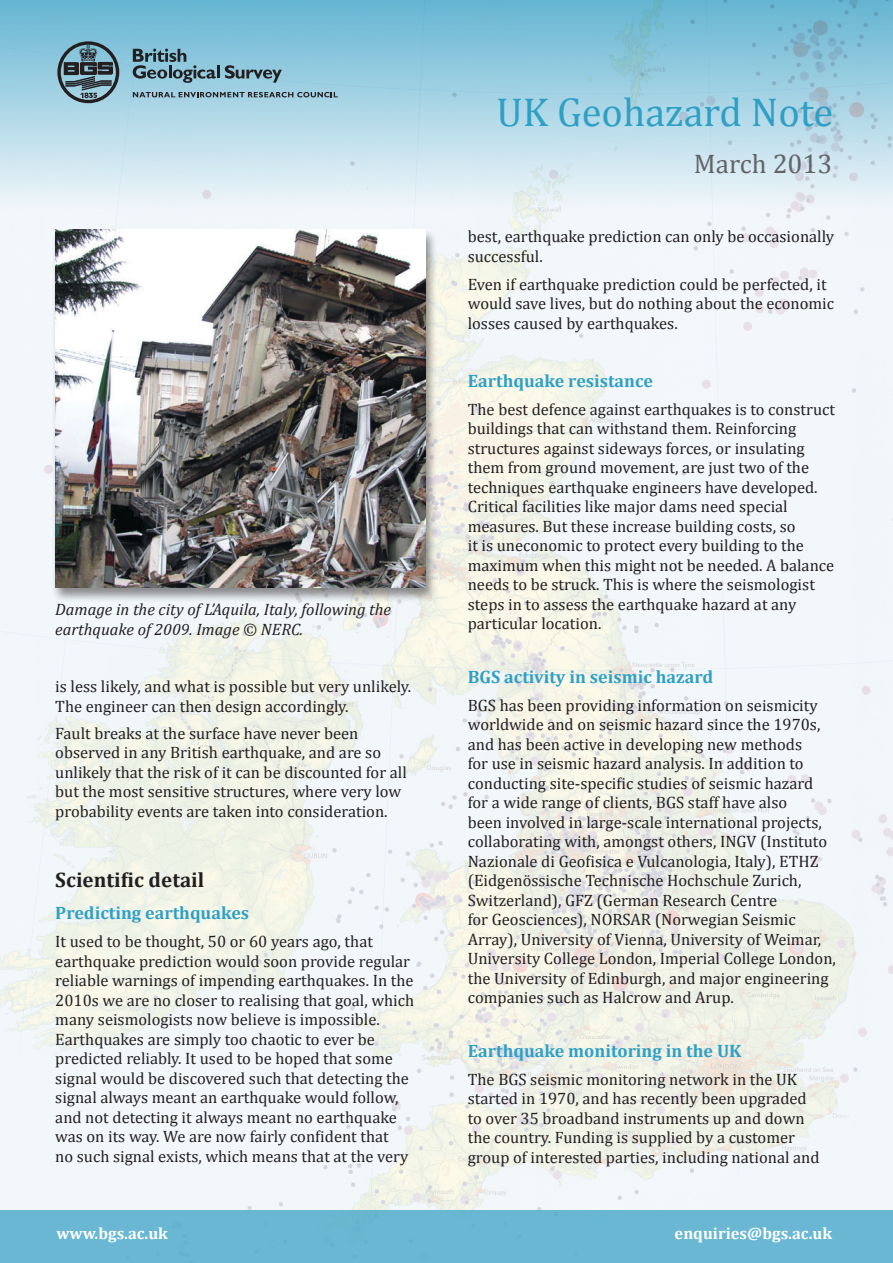
<style>
.page{position:relative;width:893px;height:1263px;background:#fff}
.page>*{position:absolute;margin:0;border:0;box-sizing:border-box;transform-origin:0 0}
.t1{font:40.5px "Cambria";color:#2fa0c5}
.t2{font:27px "Cambria";color:#636366}
.Black_Title{font:700 21px "Cambria";color:#231f20}
.Coloured_Title{font:700 18px "Cambria";color:#2fa0c5}
.Body_Text{font:16.5px/19.5px "Cambria";color:#231f20}
.Body_Text-2{font:italic 16.5px/19.5px "Cambria";color:#231f20}
.t3{font:700 16.5px "Cambria";color:#fff}
</style>
<div class="page">
<img style="left:0;top:247px;width:893px;height:963px">
<div style="left:0;top:1210px;width:893px;height:53px;background:#69b7d3"></div>
<svg style="left:0;top:0;width:893px;height:247px;background:#b4d9e7"></svg>
<svg style="left:225px;top:65px;width:57px;height:18px"></svg>
<svg style="left:133px;top:49px;width:86px;height:34px;background:#6f96a5"></svg>
<svg style="left:133px;top:92px;width:205px;height:5px"></svg>
<svg style="left:57px;top:41px;width:62px;height:62px;background:#64828f"></svg>
<div style="left:51px;top:229px;width:387px;height:374px;background:#231f20;opacity:.5"></div>
<img style="left:55px;top:230px;width:370px;height:357px">
<p class="t1" style="left:496px;top:88px;width:338px">UK Geohazard Note</p>
<p class="t2" style="left:694px;top:148px;width:140px">March 2013</p>
<p class="Body_Text-2" style="left:55px;top:599px;width:337px">Damage in the city of L’Aquila, Italy, following the earthquake of 2009. Image © NERC.</p>
<p class="Body_Text" style="left:55px;top:677px;width:357px">is less likely, and what is possible but very unlikely.<br>The engineer can then design accordingly.</p>
<p class="Body_Text" style="left:55px;top:723px;width:353px">Fault breaks at the surface have never been observed in any British earthquake, and are so unlikely that the risk of it can be discounted for all but the most sensitive structures, where very low probability events are taken into consideration.</p>
<p class="Black_Title" style="left:55px;top:867px;width:151px">Scientific detail</p>
<p class="Coloured_Title" style="left:55px;top:902px;width:195px">Predicting earthquakes</p>
<p class="Body_Text" style="left:55px;top:932px;width:360px">It used to be thought, 50 or 60 years ago, that earthquake prediction would soon provide regular reliable warnings of impending earthquakes. In the 2010s we are no closer to realising that goal, which many seismologists now believe is impossible.<br>Earthquakes are simply too chaotic to ever be predicted reliably. It used to be hoped that some signal would be discovered such that detecting the signal always meant an earthquake would follow, and not detecting it always meant no earthquake was on its way. We are now fairly confident that<br>no such signal exists, which means that at the very</p>
<p class="Body_Text" style="left:468px;top:227px;width:368px">best, earthquake prediction can only be occasionally successful.</p>
<p class="Body_Text" style="left:468px;top:275px;width:368px">Even if earthquake prediction could be perfected, it would save lives, but do nothing about the economic losses caused by earthquakes.</p>
<p class="Coloured_Title" style="left:468px;top:370px;width:187px">Earthquake resistance</p>
<p class="Body_Text" style="left:468px;top:399px;width:369px">The best defence against earthquakes is to construct buildings that can withstand them. Reinforcing structures against sideways forces, or insulating them from ground movement, are just two of the techniques earthquake engineers have developed.<br>Critical facilities like major dams need special measures. But these increase building costs, so<br>it is uneconomic to protect every building to the maximum when this might not be needed. A balance needs to be struck. This is where the seismologist steps in to assess the earthquake hazard at any particular location.</p>
<p class="Coloured_Title" style="left:468px;top:666px;width:247px">BGS activity in seismic hazard</p>
<p class="Body_Text" style="left:468px;top:695px;width:370px">BGS has been providing information on seismicity worldwide and on seismic hazard since the 1970s, and has been active in developing new methods<br>for use in seismic hazard analysis. In addition to conducting site-specific studies of seismic hazard for a wide range of clients, BGS staff have also<br>been involved in large-scale international projects, collaborating with, amongst others, INGV (Instituto Nazionale di Geofisica e Vulcanologia, Italy), ETHZ (Eidgenössische Technische Hochschule Zurich, Switzerland), GFZ (German Research Centre<br>for Geosciences), NORSAR (Norwegian Seismic Array), University of Vienna, University of Weimar, University College London, Imperial College London, the University of Edinburgh, and major engineering companies such as Halcrow and Arup.</p>
<p class="Coloured_Title" style="left:468px;top:1040px;width:275px">Earthquake monitoring in the UK</p>
<p class="Body_Text" style="left:468px;top:1069px;width:353px">The BGS seismic monitoring network in the UK started in 1970, and has recently been upgraded to over 35 broadband instruments up and down the country. Funding is supplied by a customer group of interested parties, including national and</p>
<p class="t3" style="left:56px;top:1223px;width:113px">www.bgs.ac.uk</p>
<p class="t3" style="left:675px;top:1223px;width:159px">enquiries@bgs.ac.uk</p>
</div>
